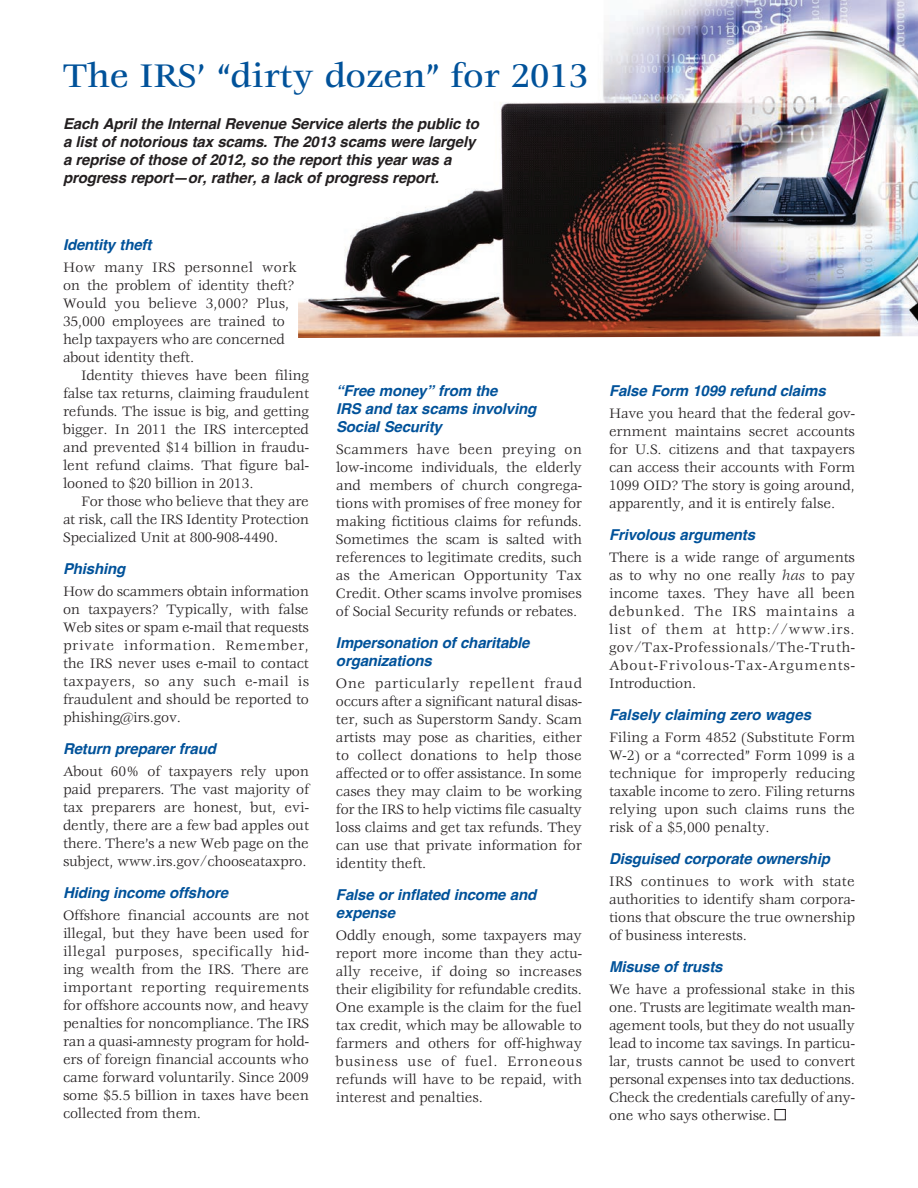
<style>
.page{position:relative;width:918px;height:1188px;background:#fff}
.page>*{position:absolute;margin:0;border:0;box-sizing:border-box;transform-origin:0 0}
.Headline{font:500 36px "Veljovic";color:#01529a}
.Body_no_indent{font:15px/18px "Veljovic";letter-spacing:-.01em;color:#231f20;text-align:justify}
.Body{font:15px/18px "Veljovic";letter-spacing:-.01em;color:#231f20;text-align:justify}
.Color_subhead{font:italic 700 15px/18px "Helvetica";letter-spacing:-.01em;color:#01529a}
.Subhead1{font:italic 700 15px/18px "Helvetica";letter-spacing:-.01em;color:#231f20}
.s1{font-style:italic}
</style>
<div class="page">
<img style="left:298px;top:0;width:620px;height:338px">
<div style="left:775px;top:1109px;width:11px;height:11px;border:1px solid #231f20"></div>
<p class="Headline" style="left:63px;top:56px;width:527px">The IRS’ “dirty dozen” for 2013</p>
<p class="Subhead1" style="left:63px;top:115px;width:417px">Each April the Internal Revenue Service alerts the public to a list of notorious tax scams. The 2013 scams were largely a reprise of those of 2012, so the report this year was a progress report—or, rather, a lack of progress report.</p>
<p class="Color_subhead" style="left:63px;top:235px;width:90px">Identity theft</p>
<p class="Body_no_indent" style="left:63px;top:259px;width:235px;text-align:left">How many IRS personnel work on the problem of identity theft?<br>Would you believe 3,000? Plus,<br>35,000 employees are trained to help taxpayers who are concerned about identity theft.</p>
<p class="Body" style="left:63px;top:367px;width:247px;text-indent:18px">Identity thieves have been filing false tax returns, claiming fraudulent refunds. The issue is big, and getting bigger. In 2011 the IRS intercepted and prevented $14 billion in fraudu&shy;lent refund claims. That figure bal&shy;looned to $20 billion in 2013.</p>
<p class="Body" style="left:63px;top:493px;width:248px;text-indent:18px">For those who believe that they are at risk, call the IRS Identity Protection Specialized Unit at 800-908-4490.</p>
<p class="Color_subhead" style="left:63px;top:559px;width:64px">Phishing</p>
<p class="Body_no_indent" style="left:63px;top:583px;width:248px">How do scammers obtain information on taxpayers? Typically, with false Web sites or spam e-mail that requests private information. Remember, the IRS never uses e-mail to contact taxpayers, so any such e-mail is fraudulent and should be reported to phishing@irs.gov.</p>
<p class="Color_subhead" style="left:63px;top:739px;width:154px">Return preparer fraud</p>
<p class="Body_no_indent" style="left:63px;top:763px;width:248px">About 60% of taxpayers rely upon paid preparers. The vast majority of tax preparers are honest, but, evi&shy;dently, there are a few bad apples out there. There’s a new Web page on the subject, www.irs.gov/chooseataxpro.</p>
<p class="Color_subhead" style="left:63px;top:883px;width:167px">Hiding income offshore</p>
<p class="Body_no_indent" style="left:63px;top:907px;width:248px">Offshore financial accounts are not illegal, but they have been used for illegal purposes, specifically hid&shy;ing wealth from the IRS. There are important reporting requirements for offshore accounts now, and heavy penalties for noncompliance. The IRS ran a quasi-amnesty program for hold&shy;ers of foreign financial accounts who came forward voluntarily. Since 2009 some $5.5 billion in taxes have been collected from them.</p>
<p class="Color_subhead" style="left:336px;top:382px;width:202px">“Free money” from the<br>IRS and tax scams involving<br>Social Security</p>
<p class="Body_no_indent" style="left:336px;top:441px;width:248px">Scammers have been preying on low-income individuals, the elderly and members of church congrega&shy;tions with promises of free money for making fictitious claims for refunds.<br>Sometimes the scam is salted with references to legitimate credits, such as the American Opportunity Tax Credit. Other scams involve promises of Social Security refunds or rebates.</p>
<p class="Color_subhead" style="left:336px;top:634px;width:195px">Impersonation of charitable organizations</p>
<p class="Body_no_indent" style="left:336px;top:675px;width:248px">One particularly repellent fraud occurs after a significant natural disas&shy;ter, such as Superstorm Sandy. Scam artists may pose as charities, either to collect donations to help those affected or to offer assistance. In some cases they may claim to be working for the IRS to help victims file casualty loss claims and get tax refunds. They can use that private information for identity theft.</p>
<p class="Color_subhead" style="left:336px;top:886px;width:202px">False or inflated income and expense</p>
<p class="Body_no_indent" style="left:336px;top:927px;width:248px">Oddly enough, some taxpayers may report more income than they actu&shy;ally receive, if doing so increases their eligibility for refundable credits.<br>One example is the claim for the fuel tax credit, which may be allowable to farmers and others for off-highway business use of fuel. Erroneous refunds will have to be repaid, with interest and penalties.</p>
<p class="Color_subhead" style="left:609px;top:382px;width:218px">False Form 1099 refund claims</p>
<p class="Body_no_indent" style="left:609px;top:405px;width:248px">Have you heard that the federal gov&shy;ernment maintains secret accounts for U.S. citizens and that taxpayers can access their accounts with Form 1099 OID? The story is going around, apparently, and it is entirely false.</p>
<p class="Color_subhead" style="left:609px;top:526px;width:148px">Frivolous arguments</p>
<p class="Body_no_indent" style="left:609px;top:549px;width:248px">There is a wide range of arguments as to why no one really <span class="s1">has</span> to pay income taxes. They have all been debunked. The IRS maintains a list of them at http://www.irs. gov/Tax-Professionals/The-Truth-About-Frivolous-Tax-Arguments-Introduction.</p>
<p class="Color_subhead" style="left:609px;top:706px;width:204px">Falsely claiming zero wages</p>
<p class="Body_no_indent" style="left:609px;top:729px;width:248px">Filing a Form 4852 (Substitute Form W-2) or a “corrected” Form 1099 is a technique for improperly reducing taxable income to zero. Filing returns relying upon such claims runs the risk of a $5,000 penalty.</p>
<p class="Color_subhead" style="left:609px;top:850px;width:222px">Disguised corporate ownership</p>
<p class="Body_no_indent" style="left:609px;top:873px;width:247px">IRS continues to work with state authorities to identify sham corpora&shy;tions that obscure the true ownership of business interests.</p>
<p class="Color_subhead" style="left:609px;top:958px;width:115px">Misuse of trusts</p>
<p class="Body_no_indent" style="left:609px;top:981px;width:248px">We have a professional stake in this one. Trusts are legitimate wealth man&shy;agement tools, but they do not usually lead to income tax savings. In particu&shy;lar, trusts cannot be used to convert personal expenses into tax deductions.<br>Check the credentials carefully of any&shy;one who says otherwise.</p>
</div>
